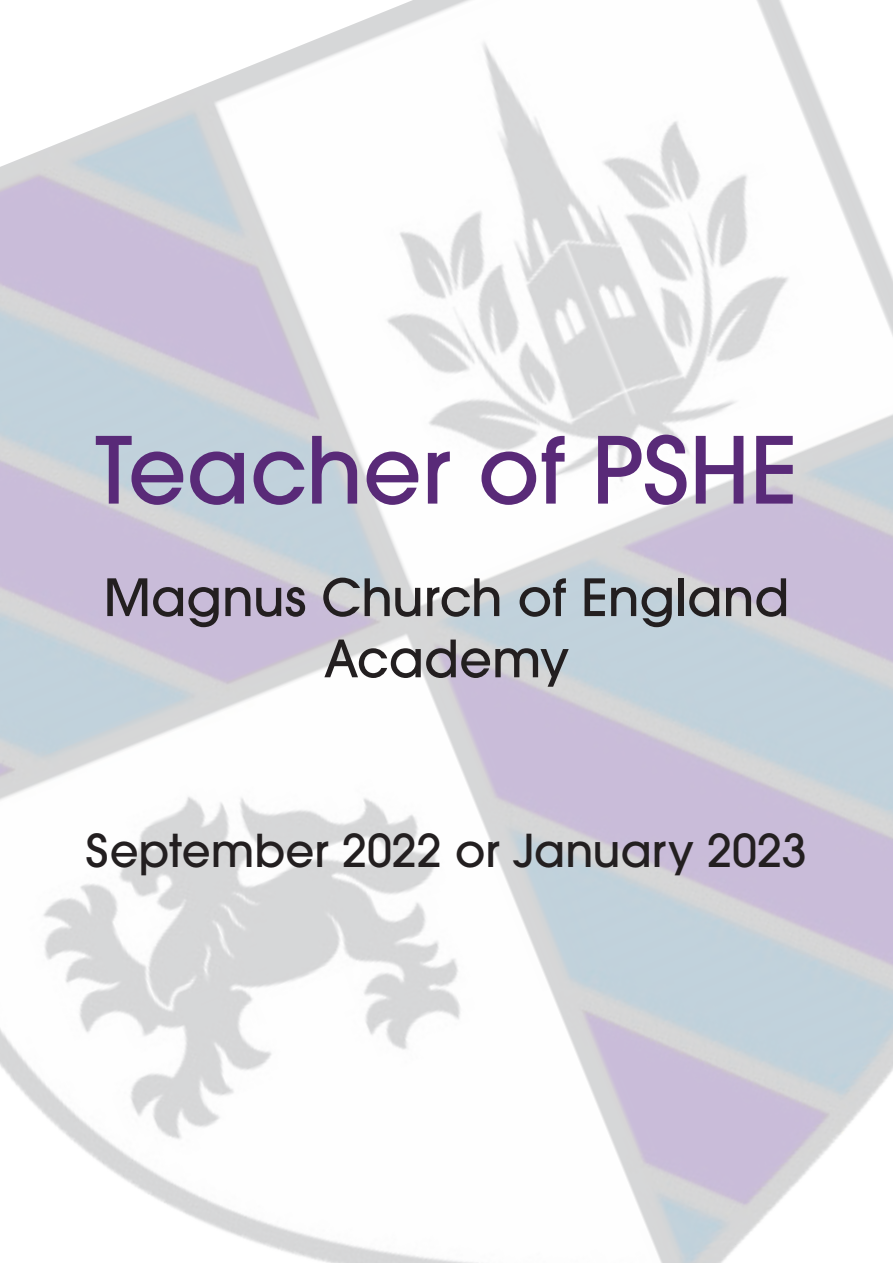
<style>
.page{position:relative;width:893px;height:1263px;background:#fff}
.page>*{position:absolute;margin:0;border:0;box-sizing:border-box;transform-origin:0 0}
.t1{font:500 91.5px "ITC Avant Garde Pro";color:#592a78}
.t2{font:500 51px "ITC Avant Garde Pro";color:#231f20}
.t3{font:500 45px "ITC Avant Garde Pro";color:#231f20}
</style>
<div class="page">
<img style="left:0;top:0;width:893px;height:1263px">
<p class="t1" style="left:95px;top:412px;width:704px">Teacher of PSHE</p>
<p class="t2" style="left:103px;top:565px;width:687px">Magnus Church of England</p>
<p class="t2" style="left:324px;top:626px;width:247px">Academy</p>
<p class="t3" style="left:86px;top:822px;width:723px">September 2022 or January 2023</p>
</div>
